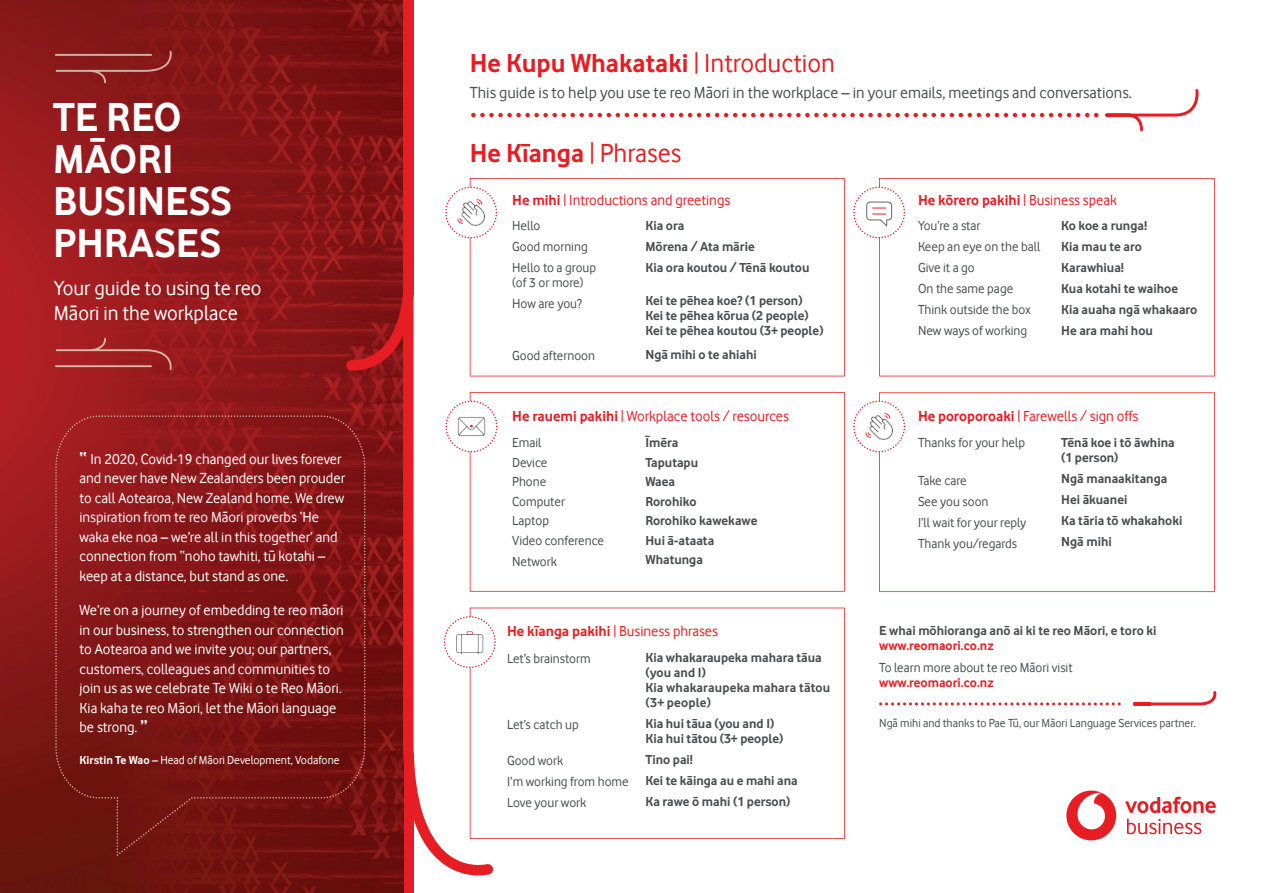
<style>
.page{position:relative;width:1263px;height:893px;background:#fff}
.page>*{position:absolute;margin:0;border:0;box-sizing:border-box;transform-origin:0 0}
.t1{font:700 42px/42px "Vodafone Rg";color:#fff}
.t2{font:700 27px "Vodafone Rg";color:#e61e24}
.t3{font:21px/25.2px "Vodafone Rg";color:#fff}
.t4{font:16.5px "Vodafone Rg";color:#4a4c4d}
.t5{font:15px/19.5px "Vodafone Rg";color:#fff}
.t6{font:15px "Vodafone Rg";color:#e61e24}
.t7{font:700 15px "Vodafone Rg";color:#e61e24}
.t8{font:700 13.5px/21px "Vodafone Rg";color:#4a4c4d}
.t9{font:13.5px/21px "Vodafone Rg";color:#4a4c4d}
.t10{font:700 13.5px "Vodafone Rg";color:#e61e24}
.t11{font:12px "Vodafone Rg";color:#4a4c4d}
.t12{font:12px "Vodafone Rg";color:#fff}
.s1{font-weight:700;font-size:18px}
.s2{font-weight:700}
.s3{font-weight:400}
</style>
<div class="page">
<svg style="left:494px;top:178px;width:351px;height:198px"></svg>
<svg style="left:494px;top:392px;width:351px;height:200px"></svg>
<svg style="left:879px;top:178px;width:336px;height:198px"></svg>
<svg style="left:879px;top:392px;width:336px;height:200px"></svg>
<img style="left:0;top:0;width:404px;height:893px">
<div style="left:1066px;top:790px;width:50px;height:50px;background:#e61e24;border-radius:50%"></div>
<svg style="left:1077px;top:793px;width:28px;height:36px"></svg>
<svg style="left:1125px;top:797px;width:91px;height:16px"></svg>
<svg style="left:1127px;top:819px;width:74px;height:15px"></svg>
<img style="left:55px;top:415px;width:291px;height:441px">
<img style="left:55px;top:51px;width:117px;height:32px">
<img style="left:55px;top:338px;width:117px;height:32px">
<svg style="left:1105px;top:89px;width:93px;height:42px"></svg>
<svg style="left:498px;top:113px;width:600px;height:4px"></svg>
<svg style="left:346px;top:0;width:148px;height:875px"></svg>
<div style="left:404px;top:753px;width:9px;height:140px;background:#e61e24"></div>
<svg style="left:879px;top:702px;width:242px;height:3px"></svg>
<svg style="left:1133px;top:691px;width:83px;height:14px"></svg>
<svg style="left:445px;top:187px;width:52px;height:51px"></svg>
<svg style="left:853px;top:187px;width:52px;height:51px"></svg>
<svg style="left:853px;top:400px;width:52px;height:52px"></svg>
<svg style="left:445px;top:400px;width:52px;height:52px"></svg>
<svg style="left:470px;top:608px;width:375px;height:231px"></svg>
<svg style="left:444px;top:616px;width:52px;height:52px"></svg>
<h1 class="t1" style="left:53px;top:95px;width:180px">TE REO<br>MĀORI<br>BUSINESS<br>PHRASES</h1>
<h3 class="t3" style="left:54px;top:275px;width:209px">Your guide to using te reo<br>Māori in the workplace</h3>
<p class="t5" style="left:79px;top:449px;width:267px"><span class="s1">“</span> In 2020, Covid-19 changed our lives forever and never have New Zealanders been prouder to call Aotearoa, New Zealand home. We drew inspiration from te reo Māori proverbs ‘He waka eke noa – we’re all in this together’ and connection from “noho tawhiti, tū kotahi – keep at a distance, but stand as one.</p>
<p class="t5" style="left:79px;top:600px;width:266px">We’re on a journey of embedding te reo māori in our business, to strengthen our connection to Aotearoa and we invite you; our partners, customers, colleagues and communities to join us as we celebrate Te Wiki o te Reo Māori.<br>Kia kaha te reo Māori, let the Māori language be strong. <span class="s1">”</span></p>
<p class="t12" style="left:80px;top:753px;width:262px"><span class="s2">Kirstin Te Wao –</span> Head of Māori Development, Vodafone</p>
<h2 class="t2" style="left:470px;top:48px;width:367px">He Kupu Whakataki <span class="s3">| Introduction</span></h2>
<p class="t4" style="left:470px;top:83px;width:663px">This guide is to help you use te reo Māori in the workplace – in your emails, meetings and conversations.</p>
<h2 class="t2" style="left:470px;top:137px;width:213px">He Kīanga <span class="s3">| Phrases</span></h2>
<p class="t6" style="left:512px;top:191px;width:220px"><span class="s2">He mihi</span> | Introductions and greetings</p>
<p class="t9" style="left:512px;top:215px;width:86px">Hello<br>Good morning<br>Hello to a group</p>
<p class="t9" style="left:512px;top:272px;width:73px">(of 3 or more)<br>How are you?</p>
<p class="t8" style="left:645px;top:214px;width:165px">Kia ora<br>Mōrena / Ata mārie<br>Kia ora koutou / Tēnā koutou</p>
<p class="t8" style="left:645px;top:292px;width:180px;line-height:15px">Kei te pēhea koe? (1 person)<br>Kei te pēhea kōrua (2 people)<br>Kei te pēhea koutou (3+ people)</p>
<p class="t8" style="left:645px;top:343px;width:113px">Ngā mihi o te ahiahi</p>
<p class="t9" style="left:512px;top:345px;width:84px">Good afternoon</p>
<p class="t7" style="left:918px;top:191px;width:200px">He kōrero pakihi <span class="s3">| Business speak</span></p>
<p class="t9" style="left:918px;top:215px;width:124px">You’re a star<br>Keep an eye on the ball<br>Give it a go<br>On the same page<br>Think outside the box<br>New ways of working</p>
<p class="t8" style="left:1061px;top:214px;width:138px">Ko koe a runga!<br>Kia mau te aro<br>Karawhiua!<br>Kua kotahi te waihoe<br>Kia auaha ngā whakaaro<br>He ara mahi hou</p>
<p class="t6" style="left:512px;top:407px;width:278px"><span class="s2">He rauemi pakihi</span> | Workplace tools / resources</p>
<p class="t6" style="left:918px;top:407px;width:222px"><span class="s2">He poroporoaki</span> | Farewells / sign offs</p>
<p class="t9" style="left:512px;top:433px;width:93px;line-height:19.5px">Email<br>Device<br>Phone<br>Computer<br>Laptop<br>Video conference</p>
<p class="t9" style="left:512px;top:551px;width:46px">Network</p>
<p class="t8" style="left:645px;top:433px;width:114px;line-height:19.5px">Īmēra<br>Taputapu<br>Waea<br>Rorohiko<br>Rorohiko kawekawe<br>Hui ā-ataata<br>Whatunga</p>
<p class="t6" style="left:507px;top:623px;width:212px"><span class="s2">He kīanga pakihi</span> | Business phrases</p>
<p class="t9" style="left:507px;top:647px;width:85px">Let’s brainstorm</p>
<p class="t8" style="left:645px;top:650px;width:186px;line-height:15px">Kia whakaraupeka mahara tāua (you and I)<br>Kia whakaraupeka mahara tātou (3+ people)</p>
<p class="t8" style="left:645px;top:716px;width:140px;line-height:15px">Kia hui tāua (you and I)<br>Kia hui tātou (3+ people)</p>
<p class="t8" style="left:645px;top:749px;width:154px">Tino pai!<br>Kei te kāinga au e mahi ana<br>Ka rawe ō mahi (1 person)</p>
<p class="t9" style="left:507px;top:713px;width:73px">Let’s catch up</p>
<p class="t9" style="left:507px;top:749px;width:123px">Good work<br>I’m working from home<br>Love your work</p>
<p class="t9" style="left:918px;top:432px;width:109px">Thanks for your help</p>
<p class="t9" style="left:918px;top:470px;width:110px">Take care<br>See you soon<br>I’ll wait for your reply<br>Thank you/regards</p>
<p class="t8" style="left:1061px;top:435px;width:115px;line-height:15px">Tēnā koe i tō āwhina (1 person)</p>
<p class="t8" style="left:1061px;top:468px;width:123px">Ngā manaakitanga<br>Hei ākuanei<br>Ka tāria tō whakahoki<br>Ngā mihi</p>
<p class="t8" style="left:879px;top:620px;width:279px">E whai mōhioranga anō ai ki te reo Māori, e toro ki</p>
<p class="t10" style="left:879px;top:637px;width:116px">www.reomaori.co.nz</p>
<p class="t9" style="left:879px;top:657px;width:195px">To learn more about te reo Māori visit</p>
<p class="t10" style="left:879px;top:675px;width:116px">www.reomaori.co.nz</p>
<p class="t11" style="left:879px;top:716px;width:318px">Ngā mihi and thanks to Pae Tū, our Māori Language Services partner.</p>
</div>
